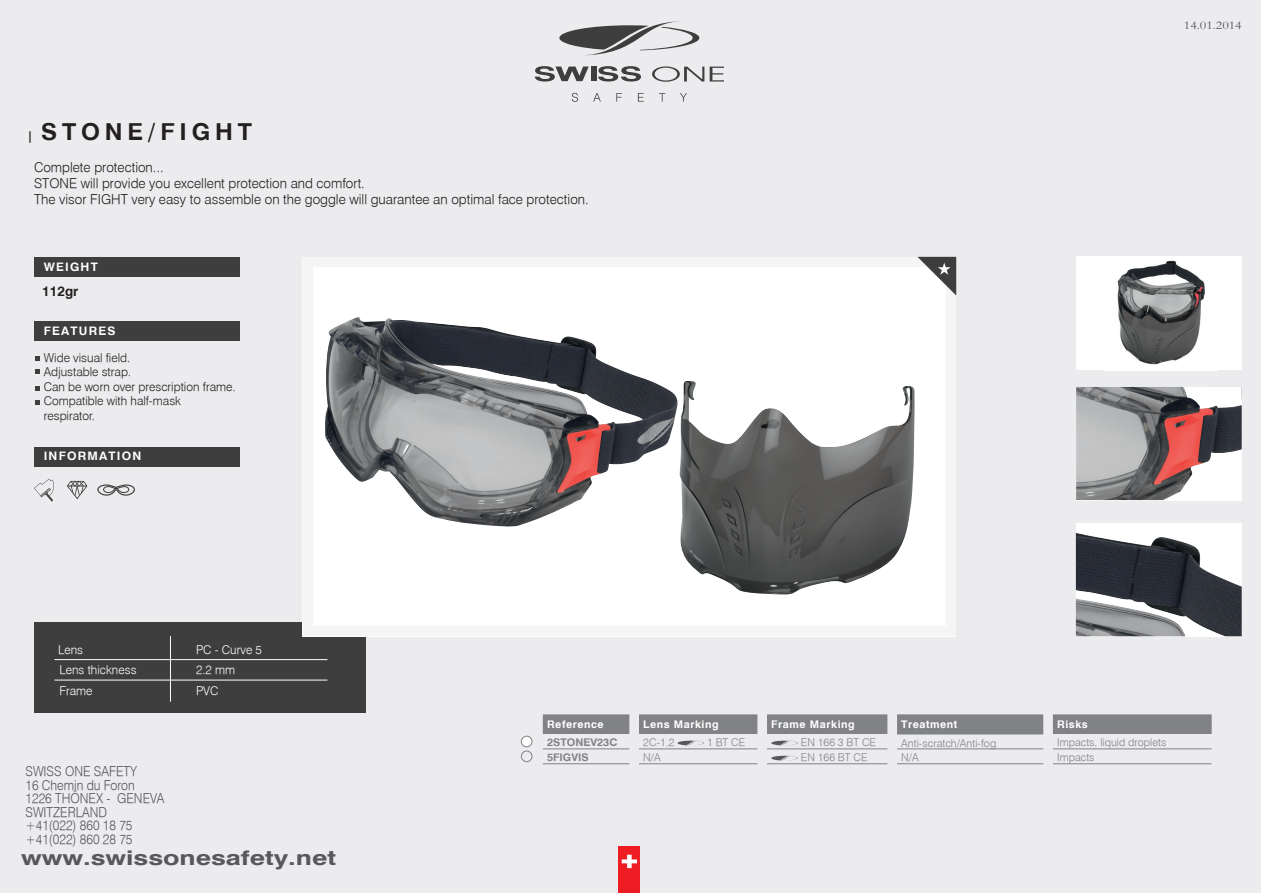
<style>
.page{position:relative;width:1263px;height:893px;background:#fff}
.page>*{position:absolute;margin:0;border:0;box-sizing:border-box;transform-origin:0 0}
.t1{font:700 23.4px "Swiss 721 BT";letter-spacing:.2em;color:#231f20}
.t2{font:700 20.25px "Swiss 721 BT";color:#57585a;scale:1.33 1}
.t3{font:13.5px "Swiss 721 Light BT";color:#231f20}
.t4{font:13.5px "Swiss 721 Light BT";color:#57585a;scale:.92 1}
.t5{font:700 13.5px "Swiss 721 BT";color:#231f20}
.t6{font:12px "Swiss 721 Light BT";color:#231f20}
.t7{font:12px "Swiss 721 Light BT";color:#fff}
.t8{font:12px "Garamond";color:#57585a;scale:1.15 1}
.t9{font:700 11.7px "Swiss 721 BT";letter-spacing:.1em;color:#fff}
.t10{font:10.5px "Swiss 721 Light BT";color:#808285}
.t11{font:700 10.5px "Swiss 721 BT";letter-spacing:.05em;color:#fff}
.t12{font:700 10.5px "Swiss 721 BT";color:#808285}
.s1{font-size:11.7px}
</style>
<div class="page">
<div style="left:0;top:0;width:1261px;height:893px;background:#ececee"></div>
<div style="left:34px;top:622px;width:332px;height:90px;background:#3e3e3f"></div>
<hr style="left:170px;top:636px;width:1px;height:66px;background:#fff">
<hr style="left:54px;top:659px;width:273px;height:1px;background:#fff">
<hr style="left:54px;top:680px;width:273px;height:1px;background:#fff">
<svg style="left:35px;top:356px;width:4px;height:4px"></svg>
<svg style="left:35px;top:387px;width:4px;height:4px"></svg>
<svg style="left:35px;top:370px;width:4px;height:4px"></svg>
<div style="left:34px;top:257px;width:205px;height:20px;background:#3e3e3f"></div>
<div style="left:34px;top:321px;width:205px;height:20px;background:#3e3e3f"></div>
<div style="left:34px;top:447px;width:205px;height:19px;background:#3e3e3f"></div>
<div style="left:303px;top:267px;width:643px;height:369px;background:#fdfdfd"></div>
<svg style="left:917px;top:257px;width:39px;height:39px"></svg>
<svg style="left:535px;top:66px;width:54px;height:16px"></svg>
<div style="left:591px;top:67px;width:5px;height:14px;background:#3e3e3f"></div>
<svg style="left:598px;top:66px;width:43px;height:16px"></svg>
<svg style="left:652px;top:66px;width:52px;height:16px"></svg>
<svg style="left:710px;top:67px;width:14px;height:15px"></svg>
<svg style="left:559px;top:21px;width:140px;height:34px"></svg>
<svg style="left:572px;top:93px;width:6px;height:9px"></svg>
<svg style="left:593px;top:93px;width:8px;height:9px"></svg>
<svg style="left:616px;top:93px;width:6px;height:9px"></svg>
<svg style="left:638px;top:93px;width:6px;height:9px"></svg>
<svg style="left:659px;top:93px;width:6px;height:9px"></svg>
<svg style="left:680px;top:93px;width:7px;height:9px"></svg>
<div style="left:619px;top:847px;width:21px;height:46px;background:#ee1d23"></div>
<svg style="left:622px;top:855px;width:15px;height:13px"></svg>
<svg style="left:35px;top:401px;width:5px;height:4px"></svg>
<svg style="left:67px;top:481px;width:20px;height:18px"></svg>
<svg style="left:34px;top:479px;width:20px;height:22px"></svg>
<svg style="left:97px;top:484px;width:38px;height:12px"></svg>
<div style="left:316px;top:268px;width:606px;height:356px;background:#fff"></div>
<img style="left:325px;top:317px;width:353px;height:210px">
<img style="left:679px;top:381px;width:236px;height:214px">
<img style="left:1076px;top:387px;width:166px;height:113px">
<div style="left:1076px;top:523px;width:166px;height:113px;background:#fff"></div>
<img style="left:1076px;top:533px;width:166px;height:103px">
<div style="left:1076px;top:257px;width:166px;height:113px;background:#fff"></div>
<img style="left:1117px;top:260px;width:88px;height:105px">
<svg style="left:1204px;top:387px;width:38px;height:14px"></svg>
<div style="left:521px;top:736px;width:11px;height:11px;background:#fff;border-radius:50%"></div>
<div style="left:521px;top:736px;width:11px;height:11px;border:1px solid #808285;border-radius:50%"></div>
<div style="left:521px;top:751px;width:11px;height:11px;border:1px solid #808285;border-radius:50%"></div>
<svg style="left:543px;top:714px;width:669px;height:20px;background:#87898c"></svg>
<hr style="left:543px;top:748px;width:86px;height:1px;background:#808285">
<hr style="left:543px;top:763px;width:86px;height:1px;background:#808285">
<hr style="left:639px;top:748px;width:118px;height:1px;background:#808285">
<hr style="left:767px;top:748px;width:120px;height:1px;background:#808285">
<hr style="left:897px;top:748px;width:146px;height:1px;background:#808285">
<hr style="left:1053px;top:748px;width:159px;height:1px;background:#808285">
<hr style="left:639px;top:763px;width:118px;height:1px;background:#808285">
<hr style="left:767px;top:763px;width:120px;height:1px;background:#808285">
<hr style="left:897px;top:763px;width:146px;height:1px;background:#808285">
<hr style="left:1053px;top:763px;width:159px;height:1px;background:#808285">
<hr style="left:897px;top:734px;width:146px;height:1px;background:#808285">
<svg style="left:677px;top:740px;width:27px;height:6px"></svg>
<svg style="left:771px;top:740px;width:27px;height:6px"></svg>
<svg style="left:771px;top:755px;width:27px;height:6px"></svg>
<p class="t1" style="left:27px;top:117px;width:226px"><span class="s1">|</span> STONE/FIGHT</p>
<p class="t3" style="left:34px;top:159px;width:131px">Complete protection...</p>
<p class="t3" style="left:34px;top:175px;width:332px">STONE will provide you excellent protection and comfort.</p>
<p class="t3" style="left:34px;top:191px;width:556px">The visor FIGHT very easy to assemble on the goggle will guarantee an optimal face protection.</p>
<p class="t9" style="left:44px;top:259px;width:56px">WEIGHT</p>
<p class="t5" style="left:42px;top:283px;width:38px">112gr</p>
<p class="t9" style="left:44px;top:324px;width:73px">FEATURES</p>
<p class="t6" style="left:44px;top:350px;width:88px">Wide visual field.</p>
<p class="t6" style="left:44px;top:365px;width:89px">Adjustable strap.</p>
<p class="t6" style="left:44px;top:379px;width:193px">Can be worn over prescription frame.</p>
<p class="t6" style="left:44px;top:394px;width:139px">Compatible with half-mask</p>
<p class="t6" style="left:44px;top:408px;width:53px">respirator.</p>
<p class="t9" style="left:44px;top:449px;width:99px">INFORMATION</p>
<p class="t8" style="left:1184px;top:17px;width:52px">14.01.2014</p>
<p class="t7" style="left:58px;top:643px;width:26px">Lens</p>
<p class="t7" style="left:196px;top:643px;width:67px">PC - Curve 5</p>
<p class="t7" style="left:60px;top:662px;width:78px">Lens thickness</p>
<p class="t7" style="left:196px;top:662px;width:41px">2.2 mm</p>
<p class="t7" style="left:60px;top:683px;width:35px">Frame</p>
<p class="t7" style="left:196px;top:683px;width:24px">PVC</p>
<p class="t4" style="left:26px;top:763px;width:123px">SWISS ONE SAFETY</p>
<p class="t4" style="left:26px;top:777px;width:120px">16 Chemin du Foron</p>
<p class="t4" style="left:26px;top:790px;width:153px">1226 THÔNEX - GENEVA</p>
<p class="t4" style="left:26px;top:804px;width:90px">SWITZERLAND</p>
<p class="t4" style="left:26px;top:817px;width:118px">+41(022) 860 18 75</p>
<p class="t4" style="left:26px;top:831px;width:118px">+41(022) 860 28 75</p>
<p class="t2" style="left:21px;top:845px;width:238px">www.swissonesafety.net</p>
<p class="t11" style="left:547px;top:718px;width:58px">Reference</p>
<p class="t11" style="left:643px;top:718px;width:77px">Lens Marking</p>
<p class="t11" style="left:771px;top:718px;width:85px">Frame Marking</p>
<p class="t11" style="left:901px;top:718px;width:58px">Treatment</p>
<p class="t11" style="left:1057px;top:718px;width:32px">Risks</p>
<p class="t12" style="left:547px;top:736px;width:72px">2STONEV23C</p>
<p class="t10" style="left:643px;top:736px;width:33px">2C-1.2</p>
<p class="t10" style="left:707px;top:736px;width:40px">1 BT CE</p>
<p class="t10" style="left:801px;top:736px;width:77px">EN 166 3 BT CE</p>
<p class="t10" style="left:901px;top:736px;width:96px">Anti-scratch/Anti-fog</p>
<p class="t10" style="left:1057px;top:736px;width:111px">Impacts, liquid droplets</p>
<p class="t12" style="left:547px;top:751px;width:43px">5FIGVIS</p>
<p class="t10" style="left:643px;top:751px;width:19px">N/A</p>
<p class="t10" style="left:801px;top:751px;width:68px">EN 166 BT CE</p>
<p class="t10" style="left:901px;top:751px;width:19px">N/A</p>
<p class="t10" style="left:1057px;top:751px;width:39px">Impacts</p>
</div>
